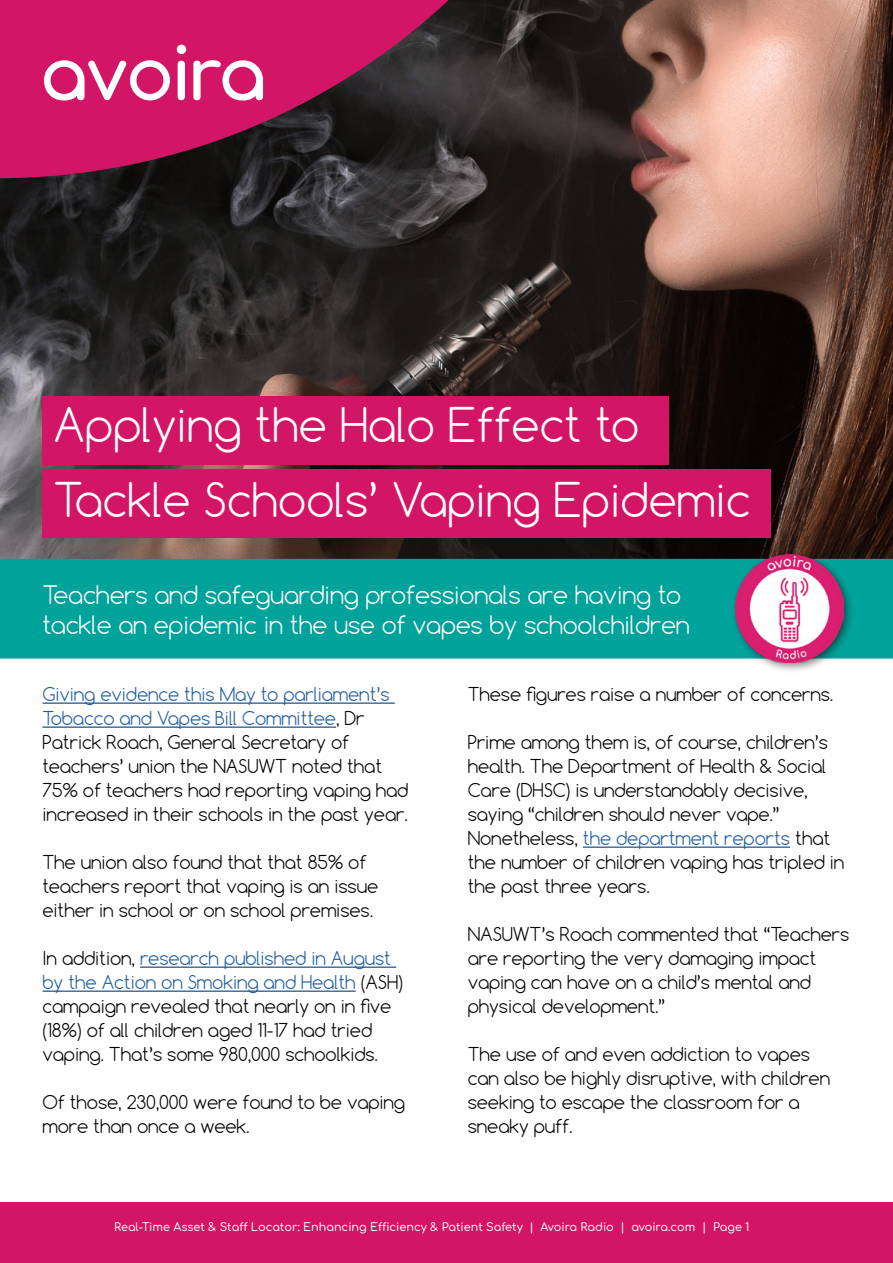
<style>
.page{position:relative;width:893px;height:1263px;background:#fff}
.page>*{position:absolute;margin:0;border:0;box-sizing:border-box;transform-origin:0 0}
.t1{font:300 45px/75px "Comfortaa";color:#fff}
.t2{font:300 24px/30px "Comfortaa";letter-spacing:-.01em;color:#fff}
.t3{font:300 18px/24px "Comfortaa";letter-spacing:-.01em;color:#000}
.t4{font:500 11.25px "Comfortaa";color:#fff}
.s1{color:#215e9e}
</style>
<div class="page">
<div style="left:0;top:1202px;width:893px;height:61px;background:#d31566"></div>
<img style="left:0;top:0;width:893px;height:559px">
<svg style="left:0;top:0;width:659px;height:178px"></svg>
<div style="left:0;top:559px;width:893px;height:99px;background:#00a39a"></div>
<svg style="left:193px;top:60px;width:70px;height:41px"></svg>
<svg style="left:44px;top:60px;width:126px;height:41px"></svg>
<svg style="left:178px;top:61px;width:7px;height:39px"></svg>
<svg style="left:177px;top:45px;width:9px;height:9px"></svg>
<div style="left:730px;top:549px;width:125px;height:124px;background:#000;opacity:.5"></div>
<img style="left:736px;top:555px;width:107px;height:107px">
<div style="left:43px;top:469px;width:728px;height:69px;background:#d31566"></div>
<div style="left:43px;top:396px;width:626px;height:68px;background:#d31566"></div>
<hr style="left:43px;top:702px;width:352px;height:2px;background:#215e9e">
<hr style="left:43px;top:726px;width:293px;height:2px;background:#215e9e">
<hr style="left:140px;top:966px;width:256px;height:2px;background:#215e9e">
<hr style="left:43px;top:990px;width:313px;height:2px;background:#215e9e">
<hr style="left:583px;top:846px;width:207px;height:2px;background:#215e9e">
<h1 class="t1" style="left:54px;top:387px;width:699px">Applying the Halo Effect to<br>Tackle Schools’ Vaping Epidemic</h1>
<h2 class="t2" style="left:43px;top:579px;width:649px">Teachers and safeguarding professionals are having to tackle an epidemic in the use of vapes by schoolchildren</h2>
<p class="t3" style="left:43px;top:682px;width:368px"><span class="s1">Giving evidence this May to parliament’s Tobacco and Vapes Bill Committee</span>, Dr Patrick Roach, General Secretary of teachers’ union the NASUWT noted that 75% of teachers had reporting vaping had increased in their schools in the past year.</p>
<p class="t3" style="left:43px;top:850px;width:337px">The union also found that that 85% of teachers report that vaping is an issue either in school or on school premises.</p>
<p class="t3" style="left:43px;top:946px;width:362px">In addition, <span class="s1">research published in August by the Action on Smoking and Health</span> (ASH) campaign revealed that nearly on in five (18%) of all children aged 11-17 had tried vaping. That’s some 980,000 schoolkids.</p>
<p class="t3" style="left:43px;top:1090px;width:364px">Of those, 230,000 were found to be vaping more than once a week.</p>
<p class="t3" style="left:468px;top:682px;width:367px">These figures raise a number of concerns.</p>
<p class="t3" style="left:468px;top:730px;width:378px">Prime among them is, of course, children’s health. The Department of Health &amp; Social Care (DHSC) is understandably decisive, saying “children should never vape.” Nonetheless, <span class="s1">the department reports</span> that the number of children vaping has tripled in the past three years.</p>
<p class="t3" style="left:468px;top:922px;width:383px">NASUWT’s Roach commented that “Teachers are reporting the very damaging impact vaping can have on a child’s mental and physical development.”</p>
<p class="t3" style="left:468px;top:1042px;width:364px">The use of and even addiction to vapes can also be highly disruptive, with children seeking to escape the classroom for a sneaky puff.</p>
<p class="t4" style="left:114px;top:1217px;width:637px">Real-Time Asset &amp; Staff Locator: Enhancing Efficiency &amp; Patient Safety | Avoira Radio | avoira.com | Page 1</p>
</div>
